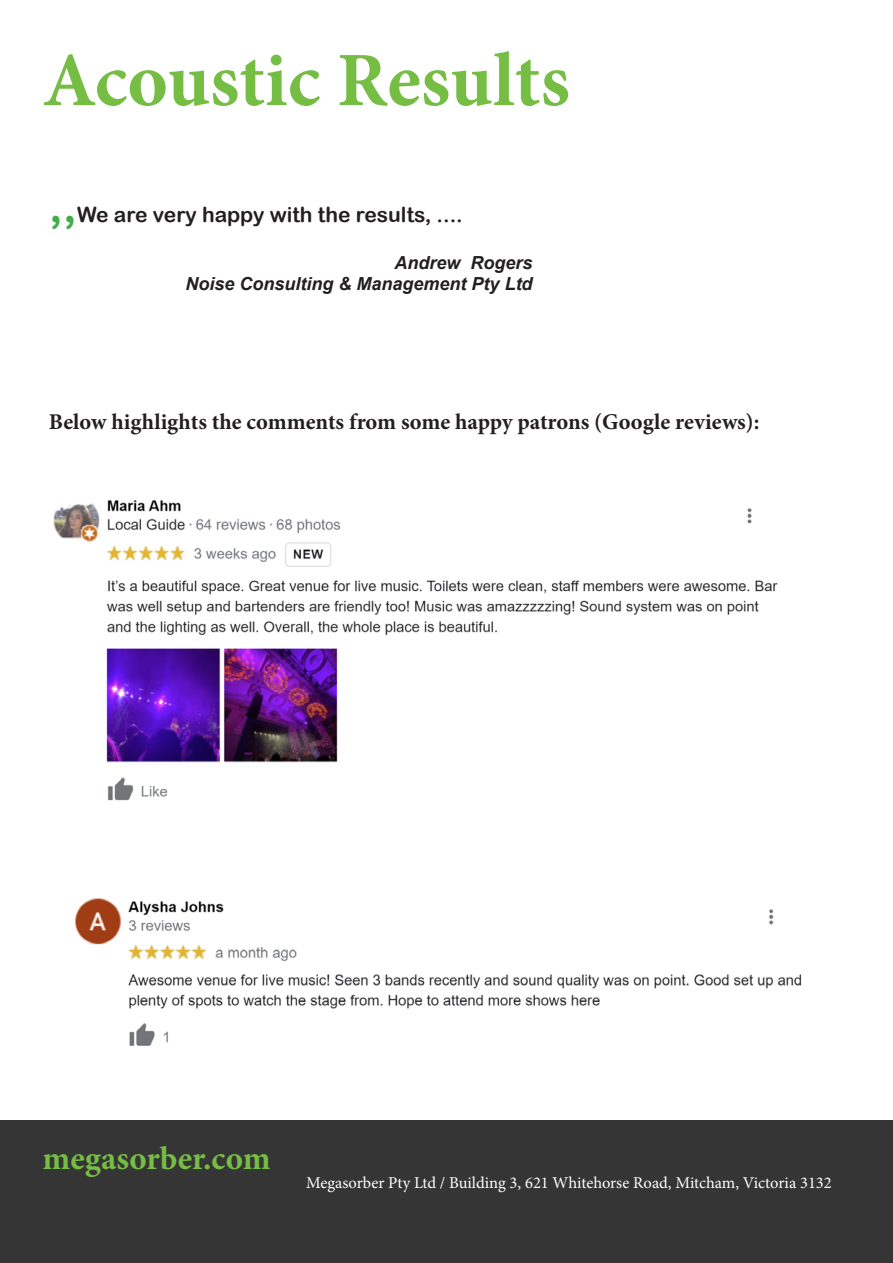
<style>
.page{position:relative;width:893px;height:1263px;background:#fff}
.page>*{position:absolute;margin:0;border:0;box-sizing:border-box;transform-origin:0 0}
.t1{font:700 76.8px "Minion Pro";letter-spacing:-.005em;color:#75bd43}
.t2{font:700 33px "Minion Pro";color:#75bd43}
.t3{font:700 22.5px "Minion Pro";color:#231f20}
.t4{font:21px "Arial Rounded MT Bold";color:#231f20}
.t5{font:italic 700 18px "Arial";color:#231f20}
.t6{font:16.5px "Minion Pro";color:#fff}
.s1{font-size:45px;color:#40ae49}
</style>
<div class="page">
<img style="left:53px;top:500px;width:725px;height:301px">
<div style="left:0;top:1120px;width:893px;height:143px;background:#363536"></div>
<img style="left:75px;top:898px;width:727px;height:148px">
<p class="t1" style="left:43px;top:26px;width:529px">Acoustic Results</p>
<p class="t4" style="left:49px;top:202px;width:415px"><span class="s1">,,</span>We are very happy with the results, ....</p>
<p class="t5" style="left:395px;top:250px;width:140px">Andrew Rogers</p>
<p class="t5" style="left:186px;top:272px;width:349px">Noise Consulting &amp; Management Pty Ltd</p>
<p class="t3" style="left:49px;top:406px;width:712px">Below highlights the comments from some happy patrons (Google reviews):</p>
<p class="t2" style="left:43px;top:1135px;width:229px">megasorber.com</p>
<p class="t6" style="left:306px;top:1171px;width:527px">Megasorber Pty Ltd / Building 3, 621 Whitehorse Road, Mitcham, Victoria 3132</p>
</div>
